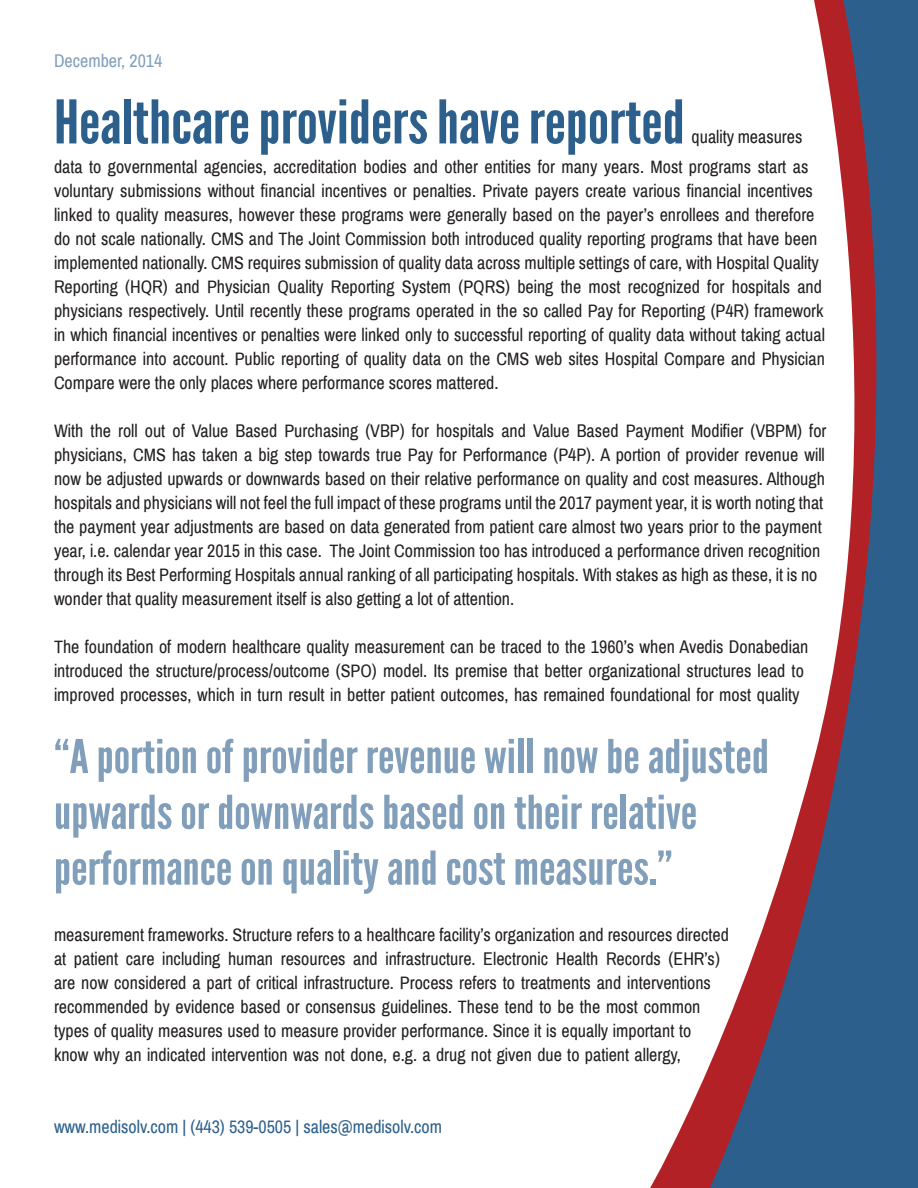
<style>
.page{position:relative;width:918px;height:1188px;background:#fff}
.page>*{position:absolute;margin:0;border:0;box-sizing:border-box;transform-origin:0 0}
.t1{font:60px "League Gothic";color:#2c5f8c;scale:1.1 1}
.t2{font:46.5px/55.8px "League Gothic";color:#819fba;scale:1.1 1}
.t3{font:18px/24px "Archivo Narrow";color:#231f20}
.t4{font:18px "Archivo Narrow";color:#2c5f8c}
.t5{font:18px "Archivo Narrow";color:#819fba}
</style>
<div class="page">
<svg style="left:650px;top:1096px;width:46px;height:92px"></svg>
<svg style="left:696px;top:0;width:222px;height:1188px"></svg>
<p class="t5" style="left:54px;top:50px;width:110px">December, 2014</p>
<p class="t1" style="left:54px;top:86px;width:575px">Healthcare providers have reported</p>
<p class="t3" style="left:54px;top:123px;width:756px;line-height:30px;text-indent:638px">quality measures data to governmental agencies, accreditation bodies and other entities for many years. Most programs start as</p>
<p class="t3" style="left:54px;top:180px;width:772px">voluntary submissions without financial incentives or penalties. Private payers create various financial incentives linked to quality measures, however these programs were generally based on the payer’s enrollees and therefore do not scale nationally. CMS and The Joint Commission both introduced quality reporting programs that have been implemented nationally. CMS requires submission of quality data across multiple settings of care, with Hospital Quality Reporting (HQR) and Physician Quality Reporting System (PQRS) being the most recognized for hospitals and physicians respectively. Until recently these programs operated in the so called Pay for Reporting (P4R) framework in which financial incentives or penalties were linked only to successful reporting of quality data without taking actual performance into account. Public reporting of quality data on the CMS web sites Hospital Compare and Physician Compare were the only places where performance scores mattered.</p>
<p class="t3" style="left:54px;top:420px;width:774px">With the roll out of Value Based Purchasing (VBP) for hospitals and Value Based Payment Modifier (VBPM) for physicians, CMS has taken a big step towards true Pay for Performance (P4P). A portion of provider revenue will now be adjusted upwards or downwards based on their relative performance on quality and cost measures. Although hospitals and physicians will not feel the full impact of these programs until the 2017 payment year, it is worth noting that the payment year adjustments are based on data generated from patient care almost two years prior to the payment year, i.e. calendar year 2015 in this case. The Joint Commission too has introduced a performance driven recognition through its Best Performing Hospitals annual ranking of all participating hospitals. With stakes as high as these, it is no wonder that quality measurement itself is also getting a lot of attention.</p>
<p class="t3" style="left:54px;top:636px;width:756px">The foundation of modern healthcare quality measurement can be traced to the 1960’s when Avedis Donabedian introduced the structure/process/outcome (SPO) model. Its premise that better organizational structures lead to improved processes, which in turn result in better patient outcomes, has remained foundational for most quality</p>
<p class="t2" style="left:54px;top:729px;width:651px">“A portion of provider revenue will now be adjusted upwards or downwards based on their relative performance on quality and cost measures.”</p>
<p class="t3" style="left:54px;top:924px;width:676px">measurement frameworks. Structure refers to a healthcare facility’s organization and resources directed at patient care including human resources and infrastructure. Electronic Health Records (EHR’s) are now considered a part of critical infrastructure. Process refers to treatments and interventions recommended by evidence based or consensus guidelines. These tend to be the most common types of quality measures used to measure provider performance. Since it is equally important to know why an indicated intervention was not done, e.g. a drug not given due to patient allergy,</p>
<p class="t4" style="left:54px;top:1116px;width:390px">www.medisolv.com | (443) 539-0505 | sales@medisolv.com</p>
</div>
